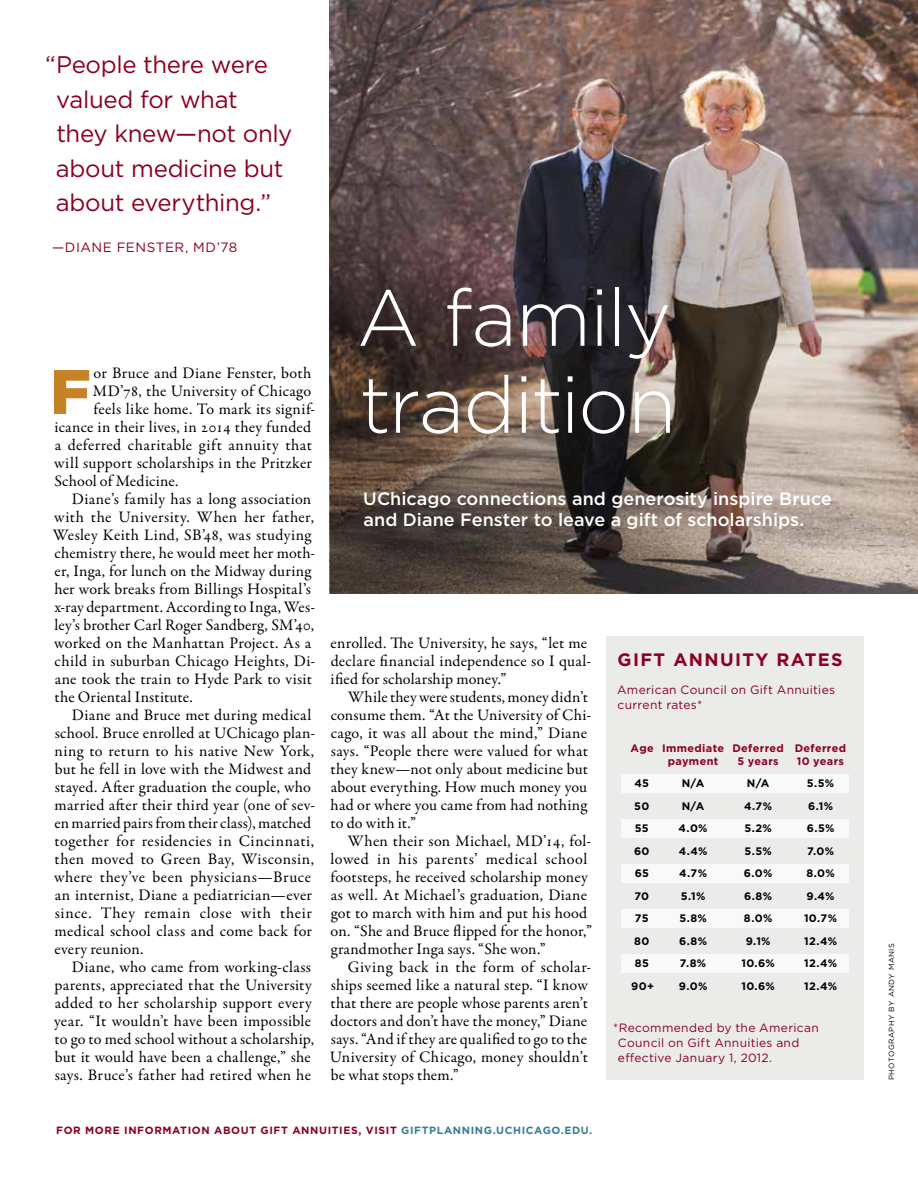
<style>
.page{position:relative;width:918px;height:1188px;background:#fff}
.page>*{position:absolute;margin:0;border:0;box-sizing:border-box;transform-origin:0 0}
.t1{font:300 79.5px/87px "Gotham";letter-spacing:-.025em;color:#fff}
.t2{font:900 62.85px "Gotham";color:#c68225}
.t3{font:24px/34.5px "Gotham";letter-spacing:-.015em;color:#8b0021}
.t4{font:500 18px/21.6px "Gotham";color:#fff}
.t5{font:700 18px "Gotham";color:#8b0021}
.t6{font:16.2px/18px "Garamond Premr Pro";letter-spacing:.015em;color:#000}
.t7{font:16.2px "Garamond Premr Pro";letter-spacing:.04em;color:#000}
.t8{font:13.5px "Gotham";letter-spacing:.04em;color:#8b0021}
.t9{font:12px/15px "Gotham";letter-spacing:.03em;color:#8b0021}
.t10{font:700 10.8px "Gotham";letter-spacing:.03em;color:#000}
.t11{font:700 10.8px/13px "Gotham";letter-spacing:.03em;color:#8b0021}
.t12{font:700 10.5px "Gotham";letter-spacing:.06em;color:#8b0021}
.t13{font:700 10.5px "Gotham";letter-spacing:.06em;color:#367c96}
.t14{font:7.5px "Gotham";letter-spacing:.06em;color:#000}
.s1{color:#367c96}
</style>
<div class="page">
<img style="left:330px;top:0;width:588px;height:594px">
<div style="left:606px;top:636px;width:258px;height:444px;background:#ebebea"></div>
<div style="left:621px;top:774px;width:228px;height:19px;background:#f9f9f9"></div>
<div style="left:621px;top:819px;width:228px;height:19px;background:#f9f9f9"></div>
<div style="left:621px;top:864px;width:228px;height:19px;background:#f9f9f9"></div>
<div style="left:621px;top:909px;width:228px;height:19px;background:#f9f9f9"></div>
<div style="left:621px;top:954px;width:228px;height:19px;background:#f9f9f9"></div>
<h3 class="t3" style="left:56px;top:47px;width:238px;text-indent:-11px">“People there were valued for what they knew—not only about medicine but about everything.”</h3>
<p class="t8" style="left:52px;top:239px;width:187px">—Diane Fenster, M D’78</p>
<h2 class="t2" style="left:50px;top:348px;width:42px">F</h2>
<p class="t6" style="left:94px;top:364px;width:219px">or Bruce and Diane Fenster, both</p>
<p class="t6" style="left:93px;top:382px;width:220px">MD’78, the University of Chicago</p>
<p class="t6" style="left:93px;top:400px;width:223px">feels like home. To mark its signif-</p>
<p class="t6" style="left:55px;top:418px;width:258px">icance in their lives, in 2014 they funded</p>
<p class="t6" style="left:55px;top:436px;width:259px">a deferred charitable gift annuity that</p>
<p class="t6" style="left:54px;top:454px;width:259px">will support scholarships in the Pritzker</p>
<p class="t6" style="left:54px;top:472px;width:126px">School of Medicine.</p>
<p class="t6" style="left:72px;top:490px;width:241px">Diane’s family has a long association</p>
<p class="t6" style="left:54px;top:508px;width:261px">with the University. When her father,</p>
<p class="t6" style="left:53px;top:526px;width:260px">Wesley Keith Lind, SB’48, was studying</p>
<p class="t6" style="left:55px;top:544px;width:262px">chemistry there, he would meet her moth-</p>
<p class="t6" style="left:55px;top:562px;width:258px">er, Inga, for lunch on the Midway during</p>
<p class="t6" style="left:55px;top:580px;width:258px">her work breaks from Billings Hospital’s</p>
<p class="t6" style="left:54px;top:598px;width:262px">x-ray department. According to Inga, Wes-</p>
<p class="t6" style="left:55px;top:616px;width:261px">ley’s brother Carl Roger Sandberg, SM’40,</p>
<p class="t6" style="left:54px;top:634px;width:258px">worked on the Manhattan Project. As a</p>
<p class="t6" style="left:55px;top:652px;width:262px">child in suburban Chicago Heights, Di-</p>
<p class="t6" style="left:55px;top:670px;width:259px">ane took the train to Hyde Park to visit</p>
<p class="t6" style="left:55px;top:688px;width:140px">the Oriental Institute.</p>
<p class="t6" style="left:72px;top:706px;width:241px">Diane and Bruce met during medical</p>
<p class="t6" style="left:55px;top:724px;width:262px">school. Bruce enrolled at UChicago plan-</p>
<p class="t6" style="left:54px;top:742px;width:261px">ning to return to his native New York,</p>
<p class="t6" style="left:55px;top:760px;width:258px">but he fell in love with the Midwest and</p>
<p class="t6" style="left:55px;top:778px;width:258px">stayed. After graduation the couple, who</p>
<p class="t6" style="left:55px;top:796px;width:262px">married after their third year (one of sev-</p>
<p class="t6" style="left:55px;top:814px;width:258px">en married pairs from their class), matched</p>
<p class="t6" style="left:55px;top:832px;width:261px">together for residencies in Cincinnati,</p>
<p class="t6" style="left:55px;top:850px;width:261px">then moved to Green Bay, Wisconsin,</p>
<p class="t6" style="left:54px;top:868px;width:258px">where they’ve been physicians—Bruce</p>
<p class="t6" style="left:55px;top:886px;width:259px">an internist, Diane a pediatrician—ever</p>
<p class="t7" style="left:55px;top:903px;width:259px">since. They remain close with their</p>
<p class="t6" style="left:55px;top:922px;width:259px">medical school class and come back for</p>
<p class="t6" style="left:55px;top:940px;width:90px">every reunion.</p>
<p class="t6" style="left:72px;top:958px;width:241px">Diane, who came from working-class</p>
<p class="t6" style="left:55px;top:976px;width:259px">parents, appreciated that the University</p>
<p class="t6" style="left:55px;top:994px;width:259px">added to her scholarship support every</p>
<p class="t6" style="left:54px;top:1012px;width:258px">year. “It wouldn’t have been impossible</p>
<p class="t6" style="left:55px;top:1030px;width:261px">to go to med school without a scholarship,</p>
<p class="t6" style="left:55px;top:1048px;width:258px">but it would have been a challenge,” she</p>
<p class="t6" style="left:55px;top:1066px;width:258px">says. Bruce’s father had retired when he</p>
<h1 class="t1" style="left:357px;top:272px;width:321px">A family tradition</h1>
<p class="t4" style="left:363px;top:487px;width:470px">UChicago connections and generosity inspire Bruce and Diane Fenster to leave a gift of scholarships.</p>
<p class="t6" style="left:331px;top:634px;width:262px">enrolled. The University, he says, “let me declare financial independence so I qual&shy;ified for scholarship money.”</p>
<p class="t6" style="left:331px;top:688px;width:262px;text-indent:17px">While they were students, money didn’t consume them. “At the University of Chi&shy;cago, it was all about the mind,” Diane says. “People there were valued for what they knew—not only about medicine but about everything. How much money you had or where you came from had nothing to do with it.”</p>
<p class="t6" style="left:331px;top:832px;width:263px;text-indent:17px">When their son Michael, MD’14, fol&shy;lowed in his parents’ medical school footsteps, he received scholarship money as well. At Michael’s graduation, Diane got to march with him and put his hood on. “She and Bruce flipped for the honor,” grandmother Inga says. “She won.”</p>
<p class="t6" style="left:330px;top:958px;width:263px;text-indent:18px">Giving back in the form of scholar&shy;ships seemed like a natural step. “I know that there are people whose parents aren’t doctors and don’t have the money,” Diane says. “And if they are qualified to go to the University of Chicago, money shouldn’t be what stops them.”</p>
<p class="t5" style="left:618px;top:648px;width:13px">GIFT</p>
<p class="t5" style="left:673px;top:648px;width:15px">ANNUIT</p>
<p class="t5" style="left:755px;top:648px;width:35px">Y RAT</p>
<p class="t5" style="left:818px;top:648px;width:26px">ES</p>
<p class="t9" style="left:617px;top:682px;width:219px">American Council on Gift Annuities current rates*</p>
<p class="t11" style="left:668px;top:741px;width:180px;text-indent:-37px">AGE IMMEDIATE DEFERRED DEFERRED<br>PAYMENT</p>
<p class="t11" style="left:738px;top:754px;width:43px">5 YEARS</p>
<p class="t11" style="left:797px;top:754px;width:49px">10 YEARS</p>
<p class="t10" style="left:635px;top:776px;width:16px">45</p>
<p class="t10" style="left:682px;top:776px;width:24px">N/A</p>
<p class="t10" style="left:747px;top:776px;width:24px">N/A</p>
<p class="t10" style="left:807px;top:776px;width:29px">5.5%</p>
<p class="t10" style="left:634px;top:799px;width:17px">50</p>
<p class="t10" style="left:682px;top:799px;width:24px">N/A</p>
<p class="t10" style="left:744px;top:799px;width:29px">4.7%</p>
<p class="t10" style="left:808px;top:799px;width:27px">6.1%</p>
<p class="t10" style="left:635px;top:821px;width:16px">55</p>
<p class="t10" style="left:679px;top:821px;width:30px">4.0%</p>
<p class="t10" style="left:744px;top:821px;width:29px">5.2%</p>
<p class="t10" style="left:807px;top:821px;width:29px">6.5%</p>
<p class="t10" style="left:634px;top:844px;width:17px">60</p>
<p class="t10" style="left:679px;top:844px;width:30px">4.4%</p>
<p class="t10" style="left:744px;top:844px;width:29px">5.5%</p>
<p class="t10" style="left:807px;top:844px;width:29px">7.0%</p>
<p class="t10" style="left:635px;top:866px;width:16px">65</p>
<p class="t10" style="left:679px;top:866px;width:29px">4.7%</p>
<p class="t10" style="left:744px;top:866px;width:30px">6.0%</p>
<p class="t10" style="left:806px;top:866px;width:30px">8.0%</p>
<p class="t10" style="left:634px;top:889px;width:16px">70</p>
<p class="t10" style="left:681px;top:889px;width:26px">5.1%</p>
<p class="t10" style="left:744px;top:889px;width:29px">6.8%</p>
<p class="t10" style="left:807px;top:889px;width:29px">9.4%</p>
<p class="t10" style="left:635px;top:911px;width:15px">75</p>
<p class="t10" style="left:679px;top:911px;width:29px">5.8%</p>
<p class="t10" style="left:744px;top:911px;width:30px">8.0%</p>
<p class="t10" style="left:804px;top:911px;width:35px">10.7%</p>
<p class="t10" style="left:634px;top:934px;width:17px">80</p>
<p class="t10" style="left:679px;top:934px;width:29px">6.8%</p>
<p class="t10" style="left:746px;top:934px;width:26px">9.1%</p>
<p class="t10" style="left:804px;top:934px;width:34px">12.4%</p>
<p class="t10" style="left:635px;top:956px;width:16px">85</p>
<p class="t10" style="left:680px;top:956px;width:28px">7.8%</p>
<p class="t10" style="left:741px;top:956px;width:35px">10.6%</p>
<p class="t10" style="left:804px;top:956px;width:34px">12.4%</p>
<p class="t10" style="left:631px;top:979px;width:24px">90+</p>
<p class="t10" style="left:679px;top:979px;width:30px">9.0%</p>
<p class="t10" style="left:741px;top:979px;width:35px">10.6%</p>
<p class="t10" style="left:804px;top:979px;width:34px">12.4%</p>
<p class="t9" style="left:618px;top:1020px;width:202px;text-indent:-5px">*Recommended by the American<br>Council on Gift Annuities and effective January 1, 2012.</p>
<p class="t12" style="left:56px;top:1123px;width:76px">FOR MORE INF</p>
<p class="t12" style="left:145px;top:1123px;width:18px">ORMATI</p>
<p class="t12" style="left:192px;top:1123px;width:85px">ON ABOUT GIFT</p>
<p class="t12" style="left:292px;top:1123px;width:9px">ANNUITI</p>
<p class="t12" style="left:343px;top:1123px;width:74px">ES, VISIT <span class="s1">GIFTP</span></p>
<p class="t13" style="left:437px;top:1123px;width:16px">LANNIN</p>
<p class="t13" style="left:484px;top:1123px;width:21px">G.UCHICA</p>
<p class="t13" style="left:543px;top:1123px;width:51px">GO.EDU.</p>
<p class="t14" style="left:887px;top:1080px;width:138px;rotate:-90deg">Photography by Andy Manis</p>
</div>
